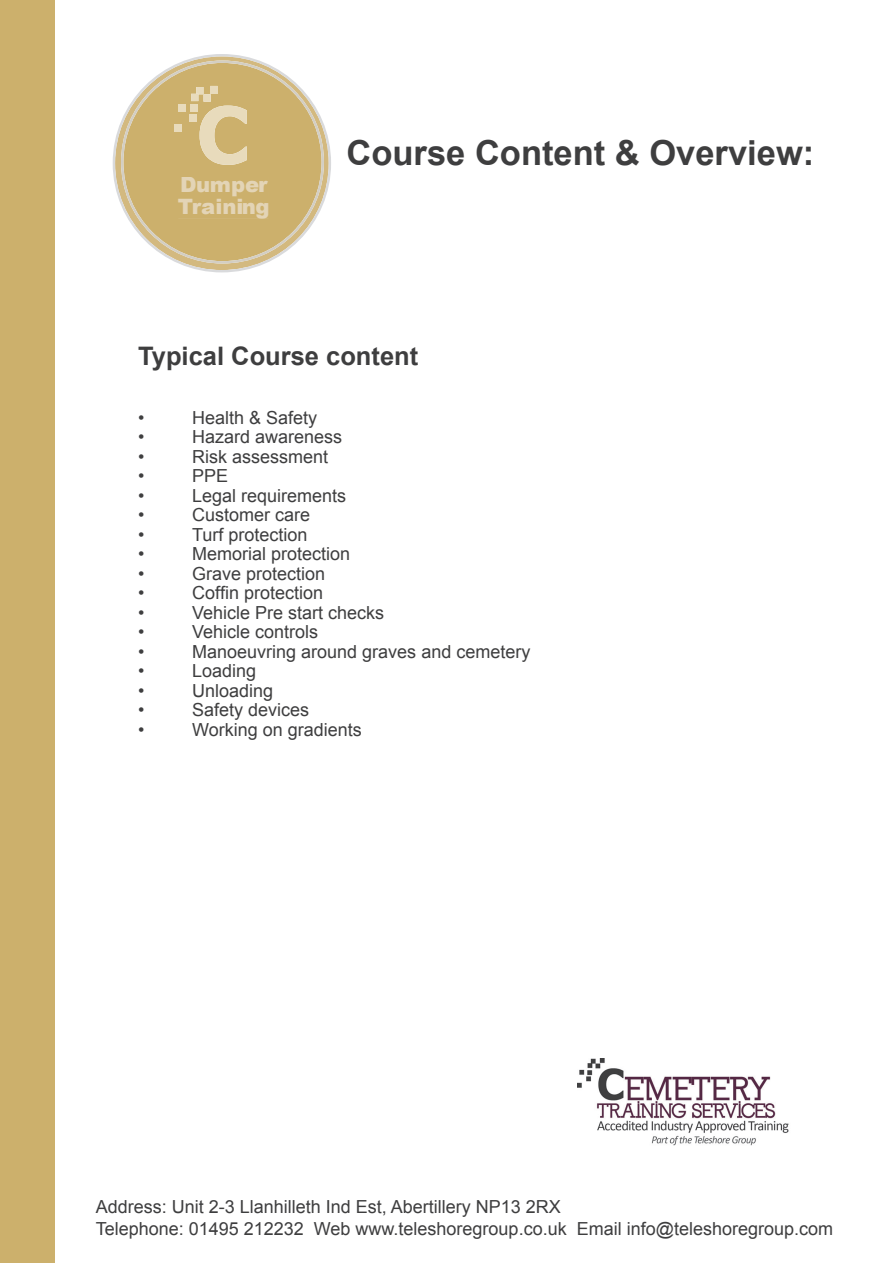
<style>
.page{position:relative;width:893px;height:1263px;background:#fff}
.page>*{position:absolute;margin:0;border:0;box-sizing:border-box;transform-origin:0 0}
.t1{font:700 34.5px "Arial";color:#3e3e3f}
.t2{font:700 25.5px "Arial";color:#3e3e3f}
.t3{font:900 21.15px/21.1px "Arial";letter-spacing:-.01em;color:#e3d4b6}
.Paragraph_Style_1{font:18px "Arial";color:#3e3e3f}
</style>
<div class="page">
<div style="left:0;top:0;width:54px;height:1263px;background:#ccb06c"></div>
<img style="left:577px;top:1059px;width:212px;height:87px">
<svg style="left:113px;top:54px;width:218px;height:218px"></svg>
<svg style="left:121px;top:61px;width:203px;height:202px;background:#d6c08e"></svg>
<div style="left:182px;top:177px;width:86px;height:20px;background:#ccb06c"></div>
<div style="left:178px;top:198px;width:90px;height:20px;background:#ccb06c"></div>
<p class="t3" style="left:178px;top:174px;width:93px">Dumper<br>Training</p>
<p class="t1" style="left:347px;top:130px;width:469px">Course Content &amp; Overview:</p>
<p class="t2" style="left:138px;top:339px;width:282px">Typical Course content</p>
<p class="Paragraph_Style_1" style="left:138px;top:405px;width:8px">•</p>
<p class="Paragraph_Style_1" style="left:192px;top:405px;width:127px">Health &amp; Safety</p>
<p class="Paragraph_Style_1" style="left:138px;top:425px;width:8px">•</p>
<p class="Paragraph_Style_1" style="left:192px;top:425px;width:152px">Hazard awareness</p>
<p class="Paragraph_Style_1" style="left:138px;top:444px;width:8px">•</p>
<p class="Paragraph_Style_1" style="left:192px;top:444px;width:138px">Risk assessment</p>
<p class="Paragraph_Style_1" style="left:138px;top:464px;width:8px">•</p>
<p class="Paragraph_Style_1" style="left:192px;top:464px;width:38px">PPE</p>
<p class="Paragraph_Style_1" style="left:138px;top:483px;width:8px">•</p>
<p class="Paragraph_Style_1" style="left:192px;top:483px;width:156px">Legal requirements</p>
<p class="Paragraph_Style_1" style="left:138px;top:503px;width:8px">•</p>
<p class="Paragraph_Style_1" style="left:192px;top:503px;width:120px">Customer care</p>
<p class="Paragraph_Style_1" style="left:138px;top:522px;width:8px">•</p>
<p class="Paragraph_Style_1" style="left:192px;top:522px;width:117px">Turf protection</p>
<p class="Paragraph_Style_1" style="left:138px;top:542px;width:8px">•</p>
<p class="Paragraph_Style_1" style="left:192px;top:542px;width:160px">Memorial protection</p>
<p class="Paragraph_Style_1" style="left:138px;top:561px;width:8px">•</p>
<p class="Paragraph_Style_1" style="left:192px;top:561px;width:135px">Grave protection</p>
<p class="Paragraph_Style_1" style="left:138px;top:581px;width:8px">•</p>
<p class="Paragraph_Style_1" style="left:192px;top:581px;width:133px">Coffin protection</p>
<p class="Paragraph_Style_1" style="left:138px;top:600px;width:8px">•</p>
<p class="Paragraph_Style_1" style="left:192px;top:600px;width:194px">Vehicle Pre start checks</p>
<p class="Paragraph_Style_1" style="left:138px;top:620px;width:8px">•</p>
<p class="Paragraph_Style_1" style="left:192px;top:620px;width:128px">Vehicle controls</p>
<p class="Paragraph_Style_1" style="left:138px;top:639px;width:8px">•</p>
<p class="Paragraph_Style_1" style="left:192px;top:639px;width:340px">Manoeuvring around graves and cemetery</p>
<p class="Paragraph_Style_1" style="left:138px;top:659px;width:8px">•</p>
<p class="Paragraph_Style_1" style="left:192px;top:659px;width:66px">Loading</p>
<p class="Paragraph_Style_1" style="left:138px;top:678px;width:8px">•</p>
<p class="Paragraph_Style_1" style="left:192px;top:678px;width:83px">Unloading</p>
<p class="Paragraph_Style_1" style="left:138px;top:698px;width:8px">•</p>
<p class="Paragraph_Style_1" style="left:192px;top:698px;width:119px">Safety devices</p>
<p class="Paragraph_Style_1" style="left:138px;top:717px;width:8px">•</p>
<p class="Paragraph_Style_1" style="left:192px;top:717px;width:171px">Working on gradients</p>
<p class="Paragraph_Style_1" style="left:96px;top:1195px;width:467px">Address: Unit 2-3 Llanhilleth Ind Est, Abertillery NP13 2RX</p>
<p class="Paragraph_Style_1" style="left:96px;top:1217px;width:739px">Telephone: 01495 212232 Web www.teleshoregroup.co.uk Email info@teleshoregroup.com</p>
</div>
